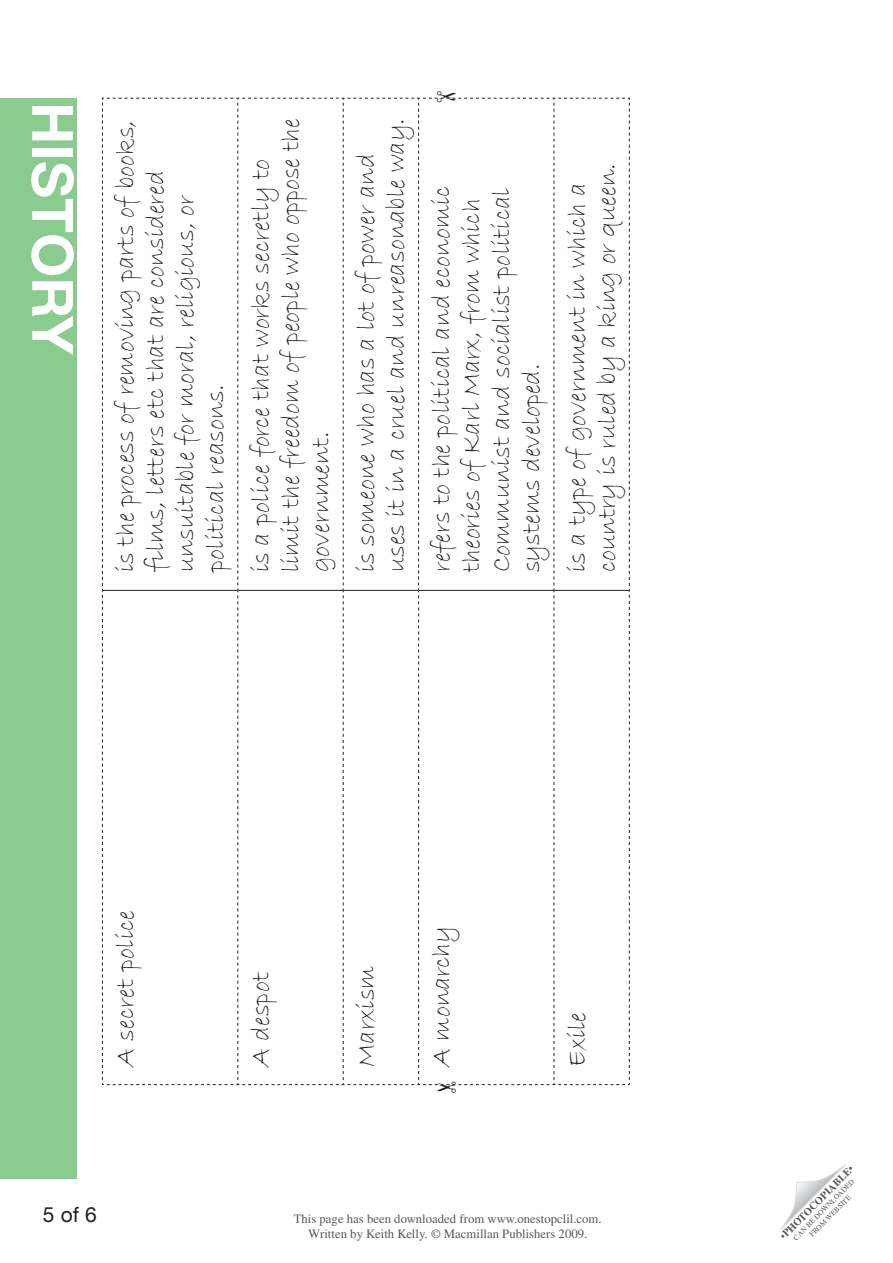
<style>
.page{position:relative;width:893px;height:1263px;background:#fff}
.page>*{position:absolute;margin:0;border:0;box-sizing:border-box;transform-origin:0 0}
.t1{font:700 57px "Helvetica Neue LT Std";color:#fff}
.Exercise_text{font:27px/30px "Bradley Hand ITC";color:#231f20}
.t2{font:21px "Helvetica Neue LT Std";color:#231f20}
.t3{font:12.75px/15.3px "Times LT Std";color:#57585a;text-align:center}
.t4{font:700 10.5px "Times LT Std";color:#57585a}
.t5{font:7.5px/9px "Times LT Std";color:#57585a;text-align:center}
.s1{font-weight:400}
</style>
<div class="page">
<svg style="left:780px;top:1165px;width:65px;height:65px"></svg>
<div style="left:1px;top:98px;width:76px;height:1081px;background:#8acb8f"></div>
<svg style="left:102px;top:97px;width:528px;height:989px"></svg>
<h1 class="t1" style="left:88px;top:102px;width:255px;rotate:90deg">HISTORY</h1>
<p class="Exercise_text" style="left:112px;top:572px;width:454px;rotate:-90deg">is the process of removing parts of books, films, letters etc that are considered unsuitable for moral, religious, or political reasons.</p>
<p class="Exercise_text" style="left:247px;top:572px;width:456px;rotate:-90deg">is a police force that works secretly to limit the freedom of people who oppose the government.</p>
<p class="Exercise_text" style="left:352px;top:572px;width:455px;rotate:-90deg">is someone who has a lot of power and uses it in a cruel and unreasonable way.</p>
<p class="Exercise_text" style="left:428px;top:572px;width:388px;rotate:-90deg">refers to the political and economic theories of Karl Marx, from which<br>Communist and socialist political systems developed.</p>
<p class="Exercise_text" style="left:563px;top:572px;width:411px;rotate:-90deg">is a type of government in which a country is ruled by a king or queen.</p>
<p class="Exercise_text" style="left:112px;top:1066px;width:158px;rotate:-90deg">A secret police</p>
<p class="t2" style="left:43px;top:1202px;width:55px">5 of 6</p>
<p class="Exercise_text" style="left:247px;top:1066px;width:97px;rotate:-90deg">A despot</p>
<p class="Exercise_text" style="left:352px;top:1066px;width:103px;rotate:-90deg">Marxism</p>
<p class="Exercise_text" style="left:428px;top:1066px;width:143px;rotate:-90deg">A monarchy</p>
<p class="Exercise_text" style="left:563px;top:1066px;width:56px;rotate:-90deg">Exile</p>
<p class="t3" style="left:294px;top:1210px;width:309px">This page has been downloaded from www.onestopclil.com.<br>Written by Keith Kelly. © Macmillan Publishers 2009.</p>
<p class="t4" style="left:777px;top:1233px;width:101px;rotate:-45deg"><span class="s1">•</span>PHOTOCOPIABLE<span class="s1">•</span></p>
<p class="t5" style="left:791px;top:1235px;width:84px;rotate:-45deg">CAN BE DOWNLOADED<br>FROM WEBSITE</p>
</div>
